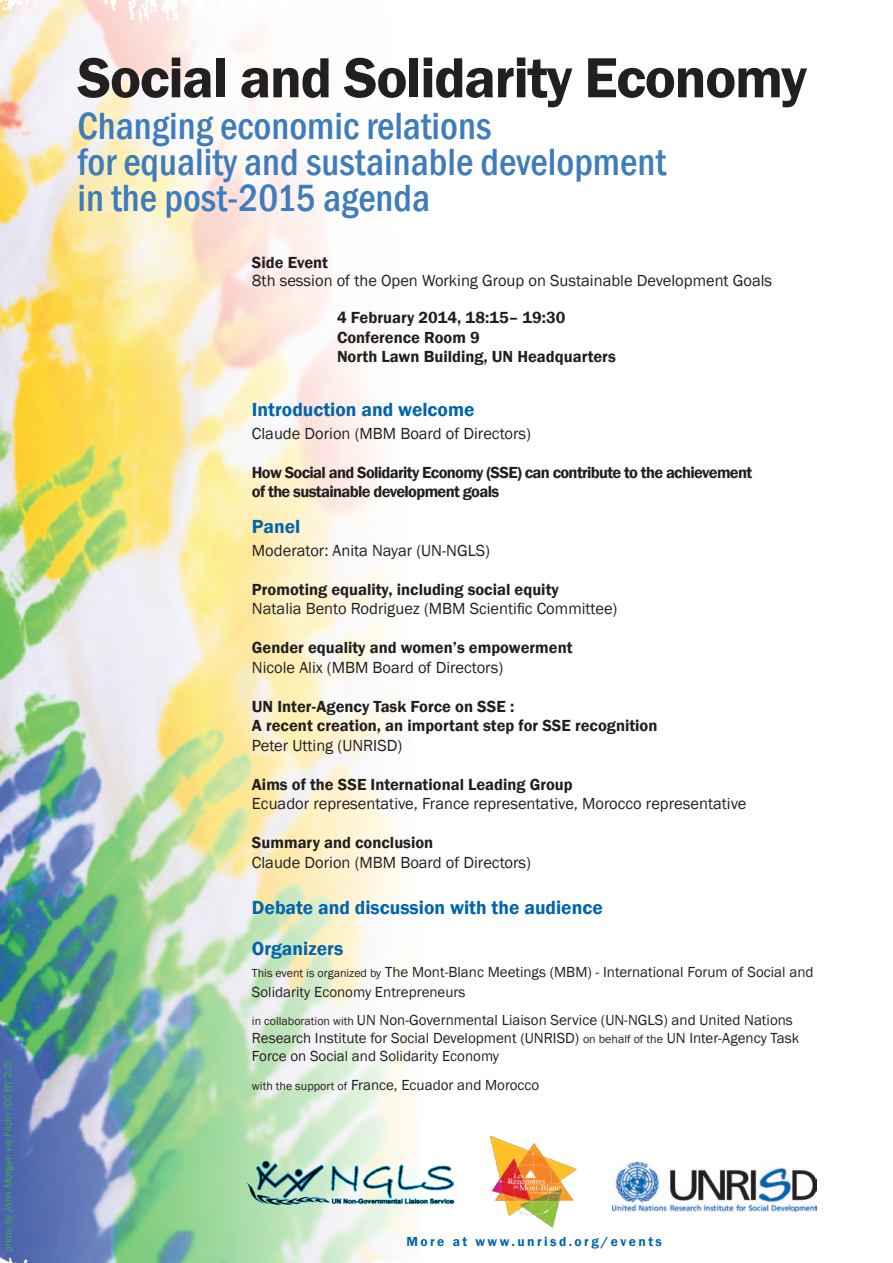
<style>
.page{position:relative;width:893px;height:1263px;background:#fff}
.page>*{position:absolute;margin:0;border:0;box-sizing:border-box;transform-origin:0 0}
.t1{font:600 58.5px "Franklin Gothic";letter-spacing:-.025em;color:#231f20}
.t2{font:500 condensed 39px/36px "Franklin Gothic";color:#3f7cbc}
.t3{font:600 19.5px/40.5px "Franklin Gothic";color:#0164ad}
.t4{font:16.5px "Franklin Gothic";color:#231f20}
.t5{font:600 16.5px/19.5px "Franklin Gothic";color:#231f20}
.t6{font:600 16.5px/19.5px "Franklin Gothic";letter-spacing:-.04em;color:#231f20}
.t7{font:15px/18px "Franklin Gothic";color:#231f20}
.t8{font:600 13.5px "Franklin Gothic";letter-spacing:.18em;color:#0164ad}
.t9{font:10.5px "Franklin Gothic";color:#40ae49}
.s1{font-size:12px}
</style>
<div class="page">
<img style="left:0;top:0;width:454px;height:1263px">
<img style="left:92px;top:1px;width:67px;height:24px">
<img style="left:613px;top:1162px;width:203px;height:49px">
<img style="left:246px;top:1161px;width:207px;height:44px">
<img style="left:489px;top:1135px;width:88px;height:93px">
<p class="t9" style="left:2px;top:1252px;width:193px;rotate:-90deg">photo by John Morgan via Flickr (CC BY 2.0)</p>
<h1 class="t1" style="left:77px;top:42px;width:731px">Social and Solidarity Economy</h1>
<h2 class="t2" style="left:77px;top:108px;width:590px">Changing economic relations<br>for equality and sustainable development in the post-2015 agenda</h2>
<p class="t5" style="left:252px;top:253px;width:78px">Side Event</p>
<p class="t4" style="left:252px;top:270px;width:522px">8th session of the Open Working Group on Sustainable Development Goals</p>
<p class="t5" style="left:337px;top:308px;width:280px">4 February 2014, 18:15– 19:30<br>Conference Room 9<br>North Lawn Building, UN Headquarters</p>
<h3 class="t3" style="left:252px;top:390px;width:224px">Introduction and welcome</h3>
<p class="t4" style="left:252px;top:423px;width:281px">Claude Dorion (MBM Board of Directors)</p>
<p class="t6" style="left:252px;top:463px;width:502px">How Social and Solidarity Economy (SSE) can contribute to the achievement of the sustainable development goals</p>
<h3 class="t3" style="left:252px;top:507px;width:50px">Panel</h3>
<p class="t4" style="left:252px;top:540px;width:240px">Moderator: Anita Nayar (UN-NGLS)</p>
<p class="t5" style="left:252px;top:580px;width:308px">Promoting equality, including social equity</p>
<p class="t4" style="left:252px;top:599px;width:367px">Natalia Bento Rodriguez (MBM Scientific Committee)</p>
<p class="t5" style="left:252px;top:638px;width:322px">Gender equality and women’s empowerment</p>
<p class="t4" style="left:252px;top:657px;width:253px">Nicole Alix (MBM Board of Directors)</p>
<p class="t5" style="left:252px;top:697px;width:407px">UN Inter-Agency Task Force on SSE :<br>A recent creation, an important step for SSE recognition</p>
<p class="t4" style="left:252px;top:735px;width:152px">Peter Utting (UNRISD)</p>
<p class="t5" style="left:252px;top:775px;width:322px">Aims of the SSE International Leading Group</p>
<p class="t4" style="left:252px;top:794px;width:496px">Ecuador representative, France representative, Morocco representative</p>
<p class="t5" style="left:252px;top:833px;width:183px">Summary and conclusion</p>
<p class="t4" style="left:252px;top:852px;width:281px">Claude Dorion (MBM Board of Directors)</p>
<h3 class="t3" style="left:252px;top:888px;width:352px">Debate and discussion with the audience<br>Organizers</h3>
<p class="t7" style="left:252px;top:963px;width:563px;line-height:19.5px"><span class="s1">This event is organized by</span> The Mont-Blanc Meetings (MBM) - International Forum of Social and<br>Solidarity Economy Entrepreneurs</p>
<p class="t7" style="left:252px;top:1012px;width:549px"><span class="s1">in collaboration with</span> UN Non-Governmental Liaison Service (UN-NGLS) and United Nations<br>Research Institute for Social Development (UNRISD) <span class="s1">on behalf of the</span> UN Inter-Agency Task<br>Force on Social and Solidarity Economy</p>
<p class="t7" style="left:252px;top:1076px;width:289px"><span class="s1">with the support of</span> France, Ecuador and Morocco</p>
<p class="t8" style="left:406px;top:1233px;width:257px">More at www.unrisd.org/events</p>
</div>
